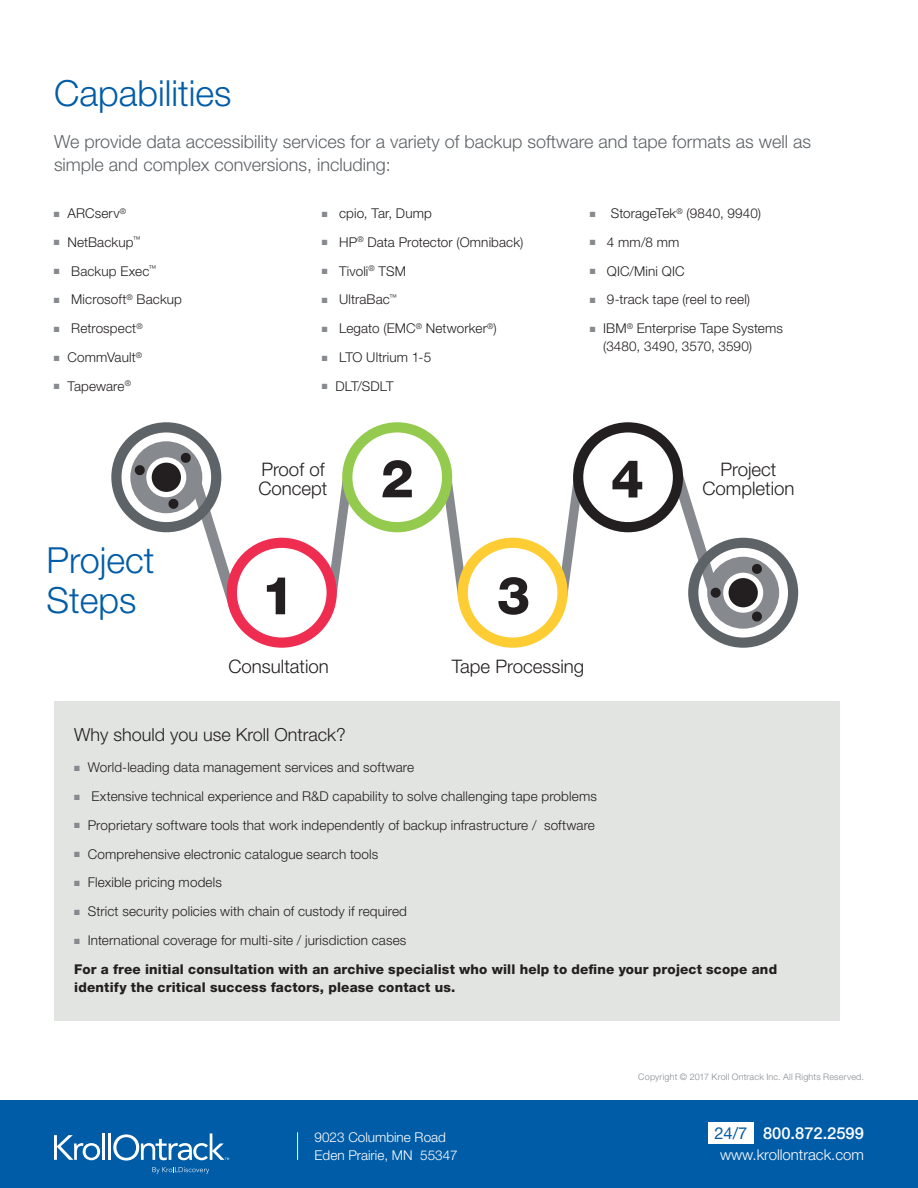
<style>
.page{position:relative;width:918px;height:1188px;background:#fff}
.page>*{position:absolute;margin:0;border:0;box-sizing:border-box;transform-origin:0 0}
.t1{font:800 52.65px "Helvetica Neue LT Std";color:#231f20}
.t2{font:300 36px/40.5px "Helvetica Neue LT Std";color:#015ca7}
.t3{font:300 18.6px/18.6px "Helvetica Neue LT Std";color:#231f20}
.t4{font:300 18px/22.5px "Helvetica Neue LT Std";color:#5e6367}
.t5{font:300 18px "Helvetica Neue LT Std";color:#231f20}
.t6{font:500 16.5px "Helvetica Neue LT Std";color:#fff}
.t7{font:300 15px "Helvetica Neue LT Std";color:#fff}
.t8{font:300 13.5px/18px "Helvetica Neue LT Std";letter-spacing:.01em;color:#231f20}
.t9{font:800 13.5px/28.8px "Helvetica Neue LT Std";letter-spacing:.015em;color:#231f20}
.t10{font:300 13.5px/18px "Helvetica Neue LT Std";color:#fff}
.t11{font:300 9px "Helvetica Neue LT Std";letter-spacing:.025em;color:#868a8e}
.s1{color:#868a8e}
.s2{font-weight:300}
.s3{font-weight:400;color:#015ca7}
</style>
<div class="page">
<div style="left:0;top:1100px;width:918px;height:88px;background:#015ca7"></div>
<div style="left:708px;top:1122px;width:46px;height:21px;background:#fff"></div>
<svg style="left:297px;top:1132px;width:1px;height:28px"></svg>
<svg style="left:54px;top:1135px;width:46px;height:25px"></svg>
<hr style="left:102px;top:1133px;width:3px;height:27px;background:#fff">
<hr style="left:108px;top:1133px;width:3px;height:27px;background:#fff">
<svg style="left:113px;top:1133px;width:116px;height:28px"></svg>
<svg style="left:152px;top:1167px;width:57px;height:7px"></svg>
<div style="left:54px;top:701px;width:786px;height:320px;background:#e2e4e2"></div>
<svg style="left:111px;top:422px;width:687px;height:226px"></svg>
<div style="left:152px;top:463px;width:29px;height:29px;background:#231f20;border-radius:50%"></div>
<div style="left:729px;top:578px;width:29px;height:29px;background:#231f20;border-radius:50%"></div>
<h2 class="t2" style="left:54px;top:72px;width:179px">Capabilities</h2>
<h3 class="t4" style="left:54px;top:130px;width:759px">We provide data accessibility services for a variety of backup software and tape formats as well as simple and complex conversions, including:</h3>
<p class="t8" style="left:54px;top:204px;width:74px"><span class="s1">■</span> ARCserv<sup>®</sup></p>
<p class="t8" style="left:54px;top:233px;width:88px"><span class="s1">■</span> NetBackup<sup>™</sup></p>
<p class="t8" style="left:54px;top:262px;width:104px"><span class="s1">■</span> Backup Exec<sup>™</sup></p>
<p class="t8" style="left:54px;top:290px;width:130px"><span class="s1">■</span> Microsoft<sup>®</sup> Backup</p>
<p class="t8" style="left:54px;top:319px;width:90px"><span class="s1">■</span> Retrospect<sup>®</sup></p>
<p class="t8" style="left:54px;top:348px;width:90px"><span class="s1">■</span> CommVault<sup>®</sup></p>
<p class="t8" style="left:54px;top:377px;width:79px"><span class="s1">■</span> Tapeware<sup>®</sup></p>
<p class="t8" style="left:590px;top:204px;width:173px"><span class="s1">■</span> StorageTek<sup>®</sup> (9840, 9940)</p>
<p class="t8" style="left:590px;top:233px;width:91px"><span class="s1">■</span> 4 mm/8 mm</p>
<p class="t8" style="left:590px;top:262px;width:96px"><span class="s1">■</span> QIC/Mini QIC</p>
<p class="t8" style="left:590px;top:290px;width:162px"><span class="s1">■</span> 9-track tape (reel to reel)</p>
<p class="t8" style="left:603px;top:319px;width:181px;text-indent:-14px"><span class="s1">■</span> IBM<sup>®</sup> Enterprise Tape Systems (3480, 3490, 3570, 3590)</p>
<p class="t8" style="left:322px;top:204px;width:112px"><span class="s1">■</span> cpio, Tar, Dump</p>
<p class="t8" style="left:322px;top:233px;width:203px"><span class="s1">■</span> HP<sup>®</sup> Data Protector (Omniback)</p>
<p class="t8" style="left:322px;top:262px;width:86px"><span class="s1">■</span> Tivoli<sup>®</sup> TSM</p>
<p class="t8" style="left:322px;top:290px;width:76px"><span class="s1">■</span> UltraBac<sup>™</sup></p>
<p class="t8" style="left:322px;top:319px;width:176px"><span class="s1">■</span> Legato (EMC<sup>®</sup> Networker<sup>®</sup>)</p>
<p class="t8" style="left:322px;top:348px;width:111px"><span class="s1">■</span> LTO Ultrium 1-5</p>
<p class="t8" style="left:322px;top:377px;width:73px"><span class="s1">■</span> DLT/SDLT</p>
<h2 class="t2" style="left:46px;top:539px;width:110px">Project<br>Steps</h2>
<h1 class="t1" style="left:381px;top:447px;width:35px">2</h1>
<h1 class="t1" style="left:611px;top:447px;width:35px">4</h1>
<h3 class="t3" style="left:258px;top:460px;width:71px">Proof of<br>Concept</h3>
<h3 class="t3" style="left:702px;top:460px;width:94px;text-align:center">Project<br>Completion</h3>
<h1 class="t1" style="left:261px;top:564px;width:35px">1</h1>
<h3 class="t3" style="left:229px;top:657px;width:102px">Consultation</h3>
<h1 class="t1" style="left:497px;top:564px;width:35px">3</h1>
<h3 class="t3" style="left:452px;top:657px;width:134px">Tape Processing</h3>
<h3 class="t5" style="left:74px;top:723px;width:273px">Why should you use Kroll Ontrack?</h3>
<p class="t8" style="left:74px;top:758px;width:341px"><span class="s1">■</span> World-leading data management services and software</p>
<p class="t8" style="left:74px;top:787px;width:524px"><span class="s1">■</span> Extensive technical experience and R&amp;D capability to solve challenging tape problems</p>
<p class="t8" style="left:74px;top:816px;width:522px"><span class="s1">■</span> Proprietary software tools that work independently of backup infrastructure / software</p>
<p class="t8" style="left:74px;top:845px;width:305px"><span class="s1">■</span> Comprehensive electronic catalogue search tools</p>
<p class="t8" style="left:74px;top:873px;width:149px"><span class="s1">■</span> Flexible pricing models</p>
<p class="t8" style="left:74px;top:902px;width:334px"><span class="s1">■</span> Strict security policies with chain of custody if required</p>
<p class="t9" style="left:74px;top:926px;width:704px"><span class="s1">■</span> <span class="s2">International coverage for multi-site / jurisdiction cases<br></span>For a free initial consultation with an archive specialist who will help to define your project scope and</p>
<p class="t9" style="left:74px;top:973px;width:383px">identify the critical success factors, please contact us.</p>
<p class="t11" style="left:638px;top:1071px;width:227px">Copyright © 2017 Kroll Ontrack Inc. All Rights Reserved.</p>
<p class="t10" style="left:315px;top:1128px;width:145px">9023 Columbine Road<br>Eden Prairie, MN 55347</p>
<p class="t6" style="left:714px;top:1123px;width:151px"><span class="s3">24/7</span> 800.872.2599</p>
<p class="t7" style="left:720px;top:1145px;width:145px">www.krollontrack.com</p>
</div>
